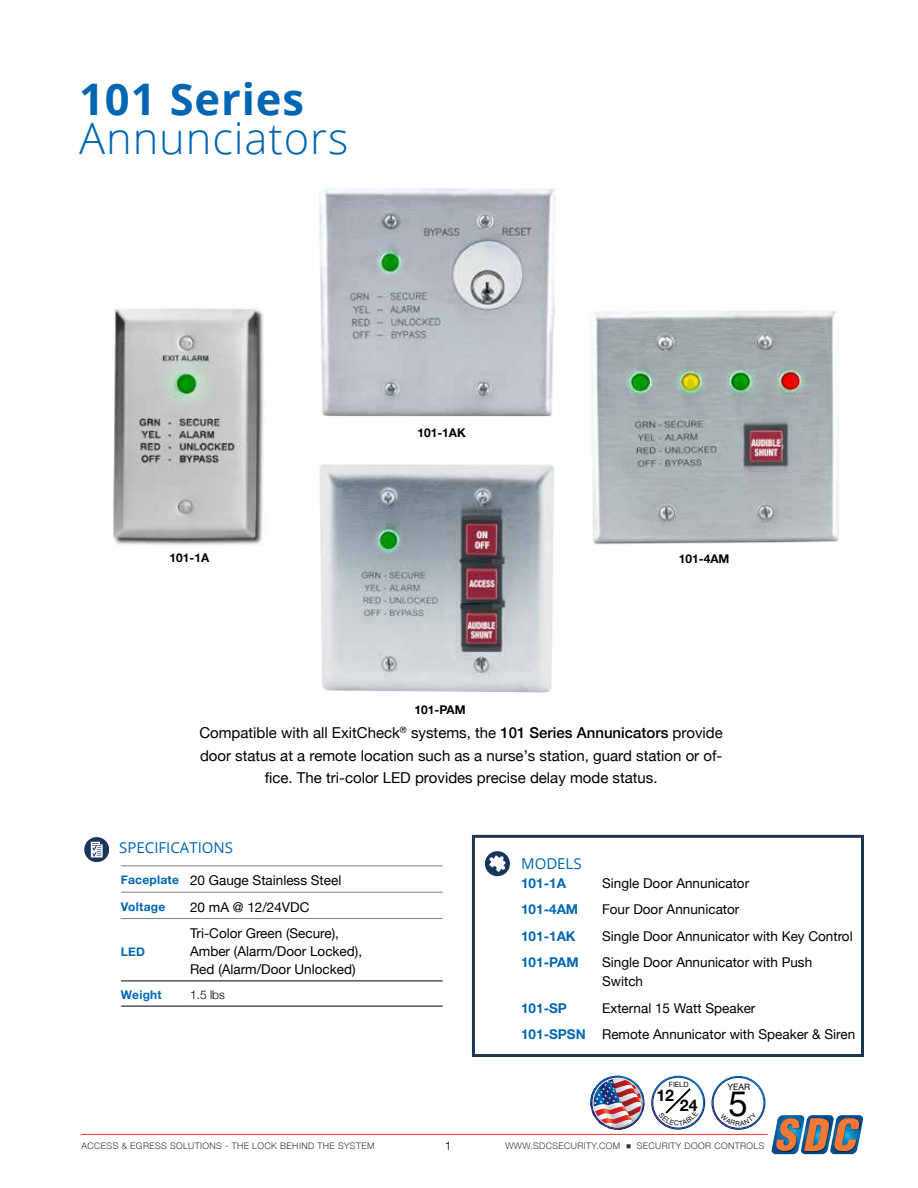
<style>
.page{position:relative;width:918px;height:1188px;background:#fff}
.page>*{position:absolute;margin:0;border:0;box-sizing:border-box;transform-origin:0 0}
.t1{font:300 43.5px "Open Sans";letter-spacing:.02em;color:#0066b3}
.t2{font:700 43.5px "Open Sans";letter-spacing:.02em;color:#0066b3}
.t3{font:34.65px "Helvetica Neue";color:#000}
.t4{font:700 16.05px "Helvetica Neue";color:#000}
.t5{font:15px/22.5px "Helvetica Neue";color:#000;text-align:center}
.t6{font:15px "Open Sans";color:#0066b3}
.t7{font:13.5px/18px "Helvetica Neue";color:#000}
.t8{font:700 13.5px "Helvetica Neue";color:#0066b3}
.t9{font:700 12px "Helvetica Neue";color:#000}
.t10{font:700 12px "Helvetica Neue";letter-spacing:.02em;color:#0066b3}
.t11{font:300 12px "Helvetica Neue";color:#000}
.t12{font:300 9px "Helvetica Neue";letter-spacing:.04em;color:#343433}
.t13{font:8.7px "Helvetica Neue";color:#000}
.t14{font:7.2px "Helvetica Neue";color:#000}
.s1{font-weight:500}
.s2{font-weight:700;font-size:12px;color:#0066b3}
.s3{font-weight:700;color:#0066b3}
</style>
<div class="page">
<hr style="left:81px;top:1134px;width:686px;height:1px;background:#ef3829">
<svg style="left:771px;top:1115px;width:92px;height:39px;background:#857f81"></svg>
<div style="left:472px;top:835px;width:392px;height:222px;border:3px solid #1c3553"></div>
<svg style="left:485px;top:851px;width:25px;height:25px"></svg>
<svg style="left:84px;top:837px;width:25px;height:25px"></svg>
<svg style="left:91px;top:842px;width:12px;height:15px"></svg>
<hr style="left:121px;top:865px;width:69px;height:1px;background:#808285">
<hr style="left:190px;top:865px;width:253px;height:1px;background:#808285">
<hr style="left:121px;top:892px;width:69px;height:1px;background:#808285">
<hr style="left:190px;top:892px;width:253px;height:1px;background:#808285">
<hr style="left:121px;top:918px;width:69px;height:1px;background:#808285">
<hr style="left:190px;top:918px;width:253px;height:1px;background:#808285">
<hr style="left:121px;top:981px;width:69px;height:1px;background:#000">
<hr style="left:190px;top:981px;width:253px;height:1px;background:#000">
<hr style="left:121px;top:1006px;width:69px;height:1px;background:#000">
<hr style="left:190px;top:1006px;width:253px;height:1px;background:#000">
<img style="left:592px;top:311px;width:247px;height:234px">
<img style="left:320px;top:464px;width:234px;height:229px">
<img style="left:319px;top:188px;width:237px;height:229px">
<img style="left:113px;top:308px;width:151px;height:237px">
<img style="left:590px;top:1076px;width:55px;height:54px">
<svg style="left:711px;top:1075px;width:54px;height:55px"></svg>
<svg style="left:651px;top:1075px;width:54px;height:55px"></svg>
<h1 class="t2" style="left:79px;top:69px;width:226px">101 Series</h1>
<h1 class="t1" style="left:79px;top:108px;width:271px">Annunciators</h1>
<p class="t9" style="left:169px;top:550px;width:41px">101-1A</p>
<p class="t9" style="left:417px;top:426px;width:50px">101-1AK</p>
<p class="t9" style="left:415px;top:703px;width:53px">101-PAM</p>
<p class="t9" style="left:679px;top:552px;width:52px">101-4AM</p>
<p class="t5" style="left:199px;top:721px;width:525px">Compatible with all ExitCheck<sup>®</sup> systems, the <span class="s1">101 Series Annunicators</span> provide door status at a remote location such as a nurse’s station, guard station or of&shy;fice. The tri-color LED provides precise delay mode status.</p>
<p class="t6" style="left:119px;top:837px;width:115px">SPECIFICATIONS</p>
<p class="t7" style="left:121px;top:871px;width:222px"><span class="s2">Faceplate</span> 20 Gauge Stainless Steel</p>
<p class="t10" style="left:121px;top:900px;width:46px">Voltage</p>
<p class="t7" style="left:190px;top:898px;width:121px">20 mA @ 12/24VDC</p>
<p class="t10" style="left:121px;top:944px;width:26px">LED</p>
<p class="t7" style="left:190px;top:924px;width:174px">Tri-Color Green (Secure),<br>Amber (Alarm/Door Locked),<br>Red (Alarm/Door Unlocked)</p>
<p class="t10" style="left:121px;top:988px;width:42px">Weight</p>
<p class="t11" style="left:190px;top:988px;width:36px">1.5 lbs</p>
<p class="t12" style="left:82px;top:1141px;width:294px">ACCESS &amp; EGRESS SOLUTIONS - THE LOCK BEHIND THE SYSTEM</p>
<p class="t11" style="left:445px;top:1138px;width:8px">1</p>
<p class="t6" style="left:521px;top:853px;width:62px">MODELS</p>
<p class="t8" style="left:521px;top:875px;width:46px">101-1A</p>
<p class="t7" style="left:602px;top:874px;width:149px">Single Door Annunicator</p>
<p class="t8" style="left:521px;top:901px;width:59px">101-4AM</p>
<p class="t7" style="left:602px;top:900px;width:139px">Four Door Annunicator</p>
<p class="t8" style="left:521px;top:927px;width:56px">101-1AK</p>
<p class="t7" style="left:602px;top:927px;width:252px">Single Door Annunicator with Key Control</p>
<p class="t8" style="left:521px;top:954px;width:59px">101-PAM</p>
<p class="t7" style="left:602px;top:952px;width:212px;line-height:19.5px">Single Door Annunicator with Push<br>Switch</p>
<p class="t8" style="left:521px;top:999px;width:47px">101-SP</p>
<p class="t7" style="left:521px;top:995px;width:336px;line-height:26.2px;text-indent:81px">External 15 Watt Speaker<br><span class="s3">101-SPSN</span> Remote Annunicator with Speaker &amp; Siren</p>
<p class="t14" style="left:669px;top:1081px;width:21px">FIELD</p>
<p class="t4" style="left:656px;top:1086px;width:19px">12</p>
<p class="t4" style="left:680px;top:1095px;width:19px">24</p>
<p class="t13" style="left:728px;top:1081px;width:24px">YEAR</p>
<h2 class="t3" style="left:728px;top:1083px;width:21px">5</h2>
<p class="t12" style="left:505px;top:1141px;width:261px">WWW.SDCSECURITY.COM <sup>■</sup> SECURITY DOOR CONTROLS</p>
</div>
